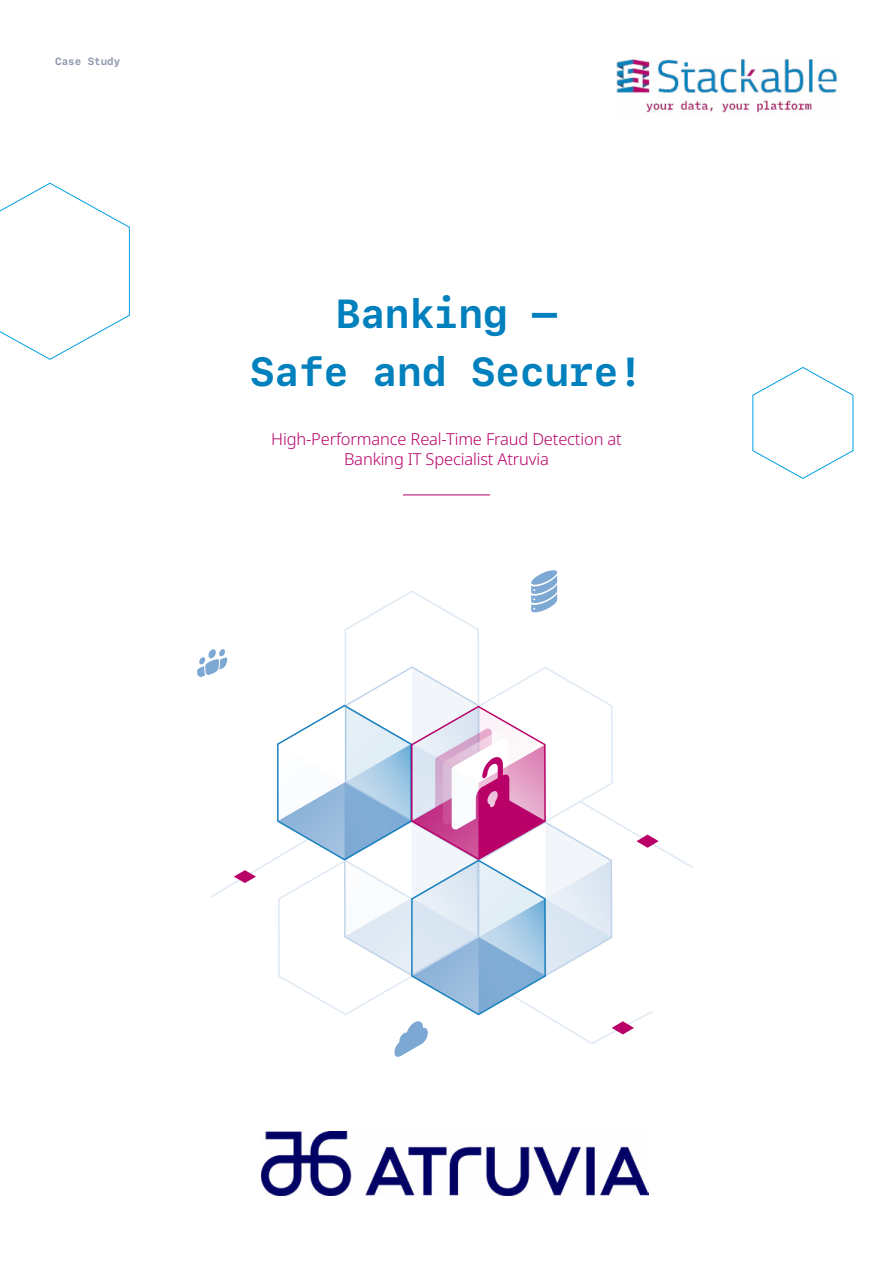
<style>
.page{position:relative;width:893px;height:1263px;background:#fff}
.page>*{position:absolute;margin:0;border:0;box-sizing:border-box;transform-origin:0 0}
.t1{font:700 40.35px/58.3px "SF Mono";letter-spacing:-.01em;color:#0080bd;text-align:center}
.t2{font:300 16.5px/19.8px "Noto Sans";letter-spacing:-.01em;color:#b80068;text-align:center}
.t3{font:700 10.5px "SF Mono";color:#8d99ad}
</style>
<div class="page">
<img style="left:262px;top:1132px;width:386px;height:63px">
<hr style="left:403px;top:494px;width:87px;height:1px;background:#b80068">
<img style="left:617px;top:59px;width:221px;height:54px">
<svg style="left:0;top:182px;width:130px;height:178px"></svg>
<svg style="left:197px;top:570px;width:496px;height:487px"></svg>
<svg style="left:752px;top:367px;width:101px;height:112px"></svg>
<p class="t3" style="left:55px;top:53px;width:66px">Case Study</p>
<h1 class="t1" style="left:250px;top:284px;width:395px">Banking –<br>Safe and Secure!</h1>
<p class="t2" style="left:271px;top:429px;width:352px">High-Performance Real-Time Fraud Detection at<br>Banking IT Specialist Atruvia</p>
</div>
